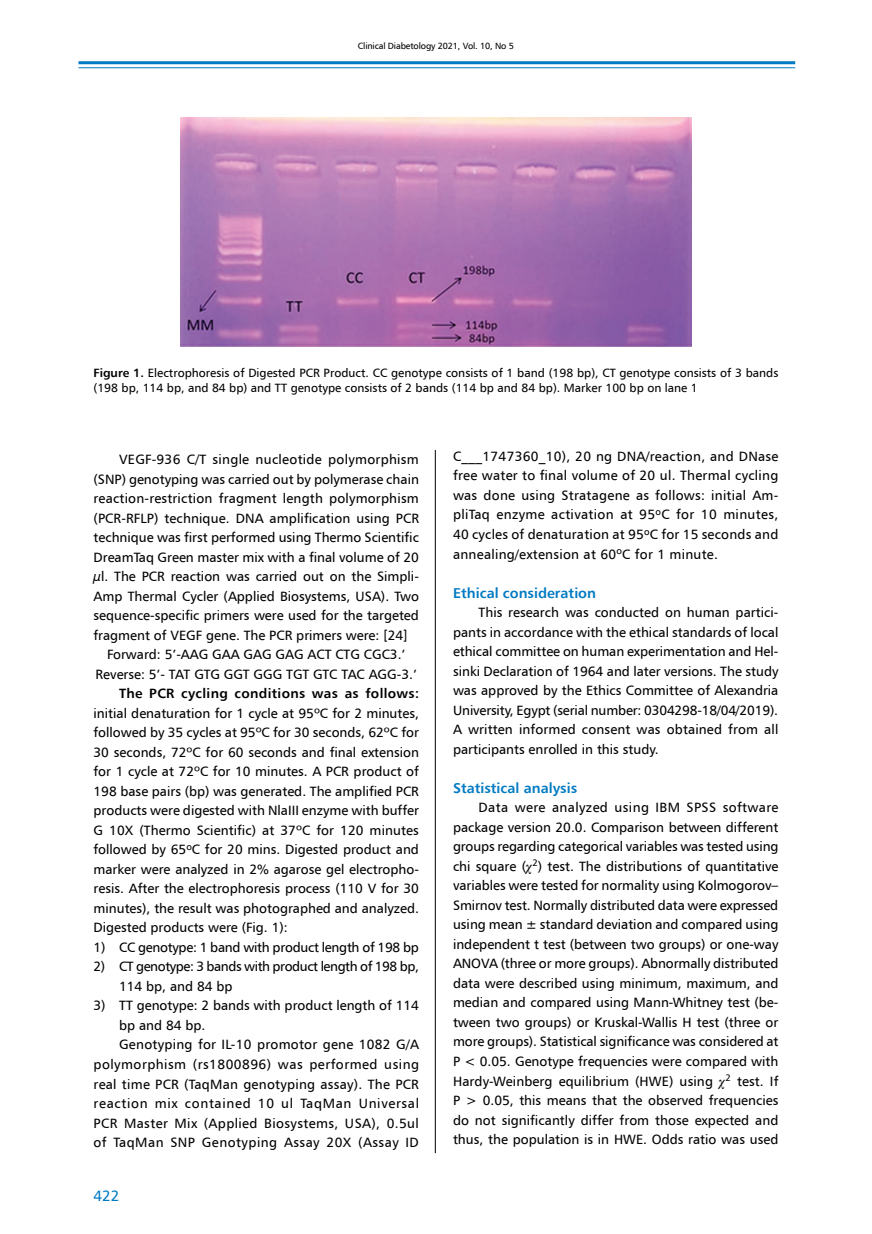
<style>
.page{position:relative;width:872px;height:1234px;background:#fff}
.page>*{position:absolute;margin:0;border:0;box-sizing:border-box;transform-origin:0 0}
.t1{font:15px "Humnst 777 EU";color:#007ac2}
.t2{font:700 14.25px "Humnst 777 EU";color:#007ac2}
.t3{font:13.5px/19.5px "Humnst 777 EU";color:#000;text-align:justify}
.t4{font:13.5px "Humnst 777 EU";letter-spacing:.02em;color:#000}
.t5{font:13.5px "Humnst 777 EU";letter-spacing:.035em;color:#000}
.t6{font:13.5px/19.5px "Humnst 777 EU";letter-spacing:-.03em;color:#000}
.t7{font:13.5px "Humnst 777 EU";letter-spacing:-.02em;color:#000}
.t8{font:13.5px "Humnst 777 EU";letter-spacing:.03em;color:#000}
.t9{font:13.5px "Humnst 777 EU";letter-spacing:.05em;color:#000}
.t10{font:700 13.5px "Humnst 777 EU";letter-spacing:.025em;color:#000}
.t11{font:12px/15px "Humnst 777 EU";color:#000}
.t12{font:9px "Humnst 777 EU";letter-spacing:-.015em;color:#000}
.s1{font-weight:700}
</style>
<div class="page">
<hr style="left:435px;top:119px;width:1px;height:1033px;background:#000">
<hr style="left:78px;top:61px;width:717px;height:3px;background:#007ac2">
<hr style="left:78px;top:67px;width:717px;height:1px;background:#007ac2">
<div style="left:426px;top:106px;width:20px;height:344px;background:#fff"></div>
<img style="left:181px;top:118px;width:510px;height:228px">
<p class="t12" style="left:358px;top:41px;width:158px">Clinical Diabetology 2021, Vol. 10, No 5</p>
<p class="t11" style="left:94px;top:365px;width:686px"><span class="s1">Figure 1.</span> Electrophoresis of Digested PCR Product. CC genotype consists of 1 band (198 bp), CT genotype consists of 3 bands (198 bp, 114 bp, and 84 bp) and TT genotype consists of 2 bands (114 bp and 84 bp). Marker 100 bp on lane 1</p>
<p class="t4" style="left:119px;top:451px;width:301px">VEGF-936 C/T single nucleotide polymorphism</p>
<p class="t3" style="left:94px;top:469px;width:327px">(SNP) genotyping was carried out by polymerase chain</p>
<p class="t3" style="left:94px;top:488px;width:327px">reaction-restriction fragment length polymorphism</p>
<p class="t3" style="left:94px;top:508px;width:327px">(PCR-RFLP) technique. DNA amplification using PCR</p>
<p class="t3" style="left:94px;top:527px;width:327px">technique was first performed using Thermo Scientific</p>
<p class="t3" style="left:94px;top:547px;width:327px">DreamTaq Green master mix with a final volume of 20</p>
<p class="t3" style="left:94px;top:566px;width:327px">μl. The PCR reaction was carried out on the Simpli-</p>
<p class="t3" style="left:94px;top:586px;width:327px">Amp Thermal Cycler (Applied Biosystems, USA). Two</p>
<p class="t3" style="left:94px;top:605px;width:327px">sequence-specific primers were used for the targeted</p>
<p class="t3" style="left:94px;top:625px;width:315px">fragment of VEGF gene. The PCR primers were: [24]</p>
<p class="t3" style="left:107px;top:644px;width:300px">Forward: 5’-AAG GAA GAG GAG ACT CTG CGC3.’</p>
<p class="t3" style="left:96px;top:663px;width:323px">Reverse: 5’- TAT GTG GGT GGG TGT GTC TAC AGG-3.’</p>
<p class="t10" style="left:119px;top:684px;width:301px">The PCR cycling conditions was as follows:</p>
<p class="t3" style="left:94px;top:702px;width:327px">initial denaturation for 1 cycle at 95ºC for 2 minutes, followed by 35 cycles at 95ºC for 30 seconds, 62ºC for 30 seconds, 72ºC for 60 seconds and final extension for 1 cycle at 72ºC for 10 minutes. A PCR product of 198 base pairs (bp) was generated. The amplified PCR products were digested with NlaIII enzyme with buffer G 10X (Thermo Scientific) at 37ºC for 120 minutes followed by 65<sup>o</sup>C for 20 mins. Digested product and marker were analyzed in 2% agarose gel electropho&shy;resis. After the electrophoresis process (110 V for 30 minutes), the result was photographed and analyzed.<br>Digested products were (Fig. 1):</p>
<p class="t7" style="left:94px;top:938px;width:327px">1) CC genotype: 1 band with product length of 198 bp</p>
<p class="t6" style="left:119px;top:956px;width:301px;text-indent:-26px">2) CT genotype: 3 bands with product length of 198 bp,<br>114 bp, and 84 bp</p>
<p class="t3" style="left:94px;top:995px;width:327px">3) TT genotype: 2 bands with product length of 114</p>
<p class="t3" style="left:119px;top:1015px;width:88px">bp and 84 bp.</p>
<p class="t4" style="left:119px;top:1036px;width:301px">Genotyping for IL-10 promotor gene 1082 G/A</p>
<p class="t5" style="left:94px;top:1055px;width:327px">polymorphism (rs1800896) was performed using</p>
<p class="t4" style="left:94px;top:1075px;width:327px">real time PCR (TaqMan genotyping assay). The PCR</p>
<p class="t9" style="left:94px;top:1094px;width:327px">reaction mix contained 10 ul TaqMan Universal</p>
<p class="t8" style="left:94px;top:1114px;width:327px">PCR Master Mix (Applied Biosystems, USA), 0.5ul</p>
<p class="t5" style="left:94px;top:1133px;width:327px">of TaqMan SNP Genotyping Assay 20X (Assay ID</p>
<p class="t1" style="left:94px;top:1185px;width:27px">422</p>
<p class="t3" style="left:453px;top:446px;width:327px">C___1747360_10), 20 ng DNA/reaction, and DNase free water to final volume of 20 ul. Thermal cycling was done using Stratagene as follows: initial Am&shy;pliTaq enzyme activation at 95<sup>o</sup>C for 10 minutes, 40 cycles of denaturation at 95<sup>o</sup>C for 15 seconds and annealing/extension at 60<sup>o</sup>C for 1 minute.</p>
<p class="t2" style="left:453px;top:583px;width:144px">Ethical consideration</p>
<p class="t3" style="left:453px;top:602px;width:327px;text-indent:26px">This research was conducted on human partici&shy;pants in accordance with the ethical standards of local ethical committee on human experimentation and Hel&shy;sinki Declaration of 1964 and later versions. The study was approved by the Ethics Committee of Alexandria University, Egypt (serial number: 0304298-18/04/2019).<br>A written informed consent was obtained from all participants enrolled in this study.</p>
<p class="t2" style="left:453px;top:778px;width:126px">Statistical analysis</p>
<p class="t3" style="left:453px;top:797px;width:327px;text-indent:26px">Data were analyzed using IBM SPSS software package version 20.0. Comparison between different groups regarding categorical variables was tested using chi square ( <sup>2</sup>) test. The distributions of quantitative variables were tested for normality using Kolmogorov– Smirnov test. Normally distributed data were expressed using mean ± standard deviation and compared using independent t test (between two groups) or one-way ANOVA (three or more groups). Abnormally distributed data were described using minimum, maximum, and median and compared using Mann-Whitney test (be&shy;tween two groups) or Kruskal-Wallis H test (three or more groups). Statistical significance was considered at P &lt; 0.05. Genotype frequencies were compared with Hardy-Weinberg equilibrium (HWE) using <sup>2</sup> test. If P &gt; 0.05, this means that the observed frequencies do not significantly differ from those expected and thus, the population is in HWE. Odds ratio was used</p>
</div>
